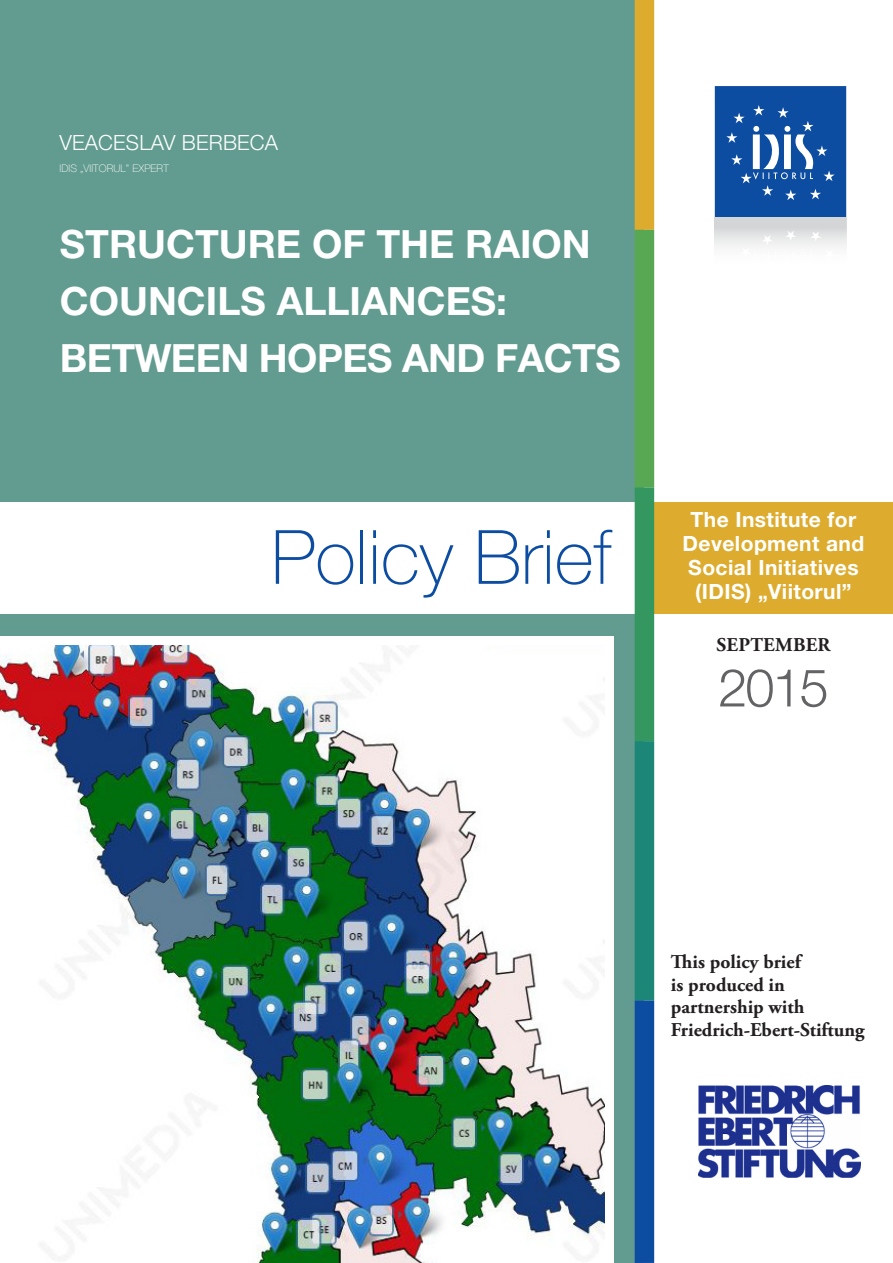
<style>
.page{position:relative;width:893px;height:1263px;background:#fff}
.page>*{position:absolute;margin:0;border:0;box-sizing:border-box;transform-origin:0 0}
.t1{font:100 75px "Helvetica Neue LT Pro";color:#0c4da2}
.t2{font:300 52.5px "Helvetica Neue LT Pro";color:#636366}
.t3{font:700 39px/57px "Helvetica Neue LT Pro";color:#fff}
.t4{font:700 21px/24px "Helvetica Neue LT Pro";letter-spacing:.02em;color:#fff;text-align:center}
.t5{font:300 21px "Helvetica Neue LT Pro";letter-spacing:.01em;color:#fff}
.t6{font:700 19.5px/22.5px "Adobe Garamond Pro";color:#231f20}
.t7{font:100 10.5px "Helvetica Neue LT Pro";letter-spacing:.01em;color:#fff}
</style>
<div class="page">
<svg style="left:715px;top:86px;width:131px;height:131px"></svg>
<img style="left:698px;top:1085px;width:162px;height:93px">
<div style="left:0;top:0;width:643px;height:1263px;background:#629c90"></div>
<img style="left:715px;top:218px;width:131px;height:29px">
<div style="left:0;top:502px;width:642px;height:111px;background:#fff"></div>
<div style="left:652px;top:502px;width:241px;height:111px;background:#ddac2f"></div>
<div style="left:635px;top:0;width:19px;height:230px;background:#ddac2f"></div>
<div style="left:635px;top:230px;width:19px;height:258px;background:#58a752"></div>
<div style="left:635px;top:487px;width:19px;height:254px;background:#34975f"></div>
<div style="left:635px;top:741px;width:19px;height:259px;background:#1c8776"></div>
<div style="left:635px;top:1000px;width:19px;height:263px;background:#0c4da2"></div>
<div style="left:0;top:637px;width:613px;height:626px;background:#fff"></div>
<img style="left:0;top:645px;width:605px;height:618px">
<p class="t5" style="left:60px;top:130px;width:220px">VEACESLAV BERBECA</p>
<p class="t7" style="left:60px;top:162px;width:111px">IDIS „VIITORUL” EXPERT</p>
<h3 class="t3" style="left:60px;top:215px;width:537px">STRUCTURE OF THE RAION<br>COUNCILS ALLIANCES:<br>BETWEEN HOPES AND FACTS</h3>
<h1 class="t1" style="left:271px;top:514px;width:343px">POLICY BRIEF</h1>
<p class="t4" style="left:683px;top:507px;width:183px">THE INSTITUTE FOR<br>DEVELOPMENT AND<br>SOCIAL INITIATIVES (IDIS) „VIITORUL”</p>
<p class="t6" style="left:716px;top:633px;width:116px">september</p>
<h2 class="t2" style="left:718px;top:656px;width:112px">2015</h2>
<p class="t6" style="left:671px;top:951px;width:195px">This policy brief<br>is produced in partnership with<br>Friedrich-Ebert-Stiftung</p>
</div>
